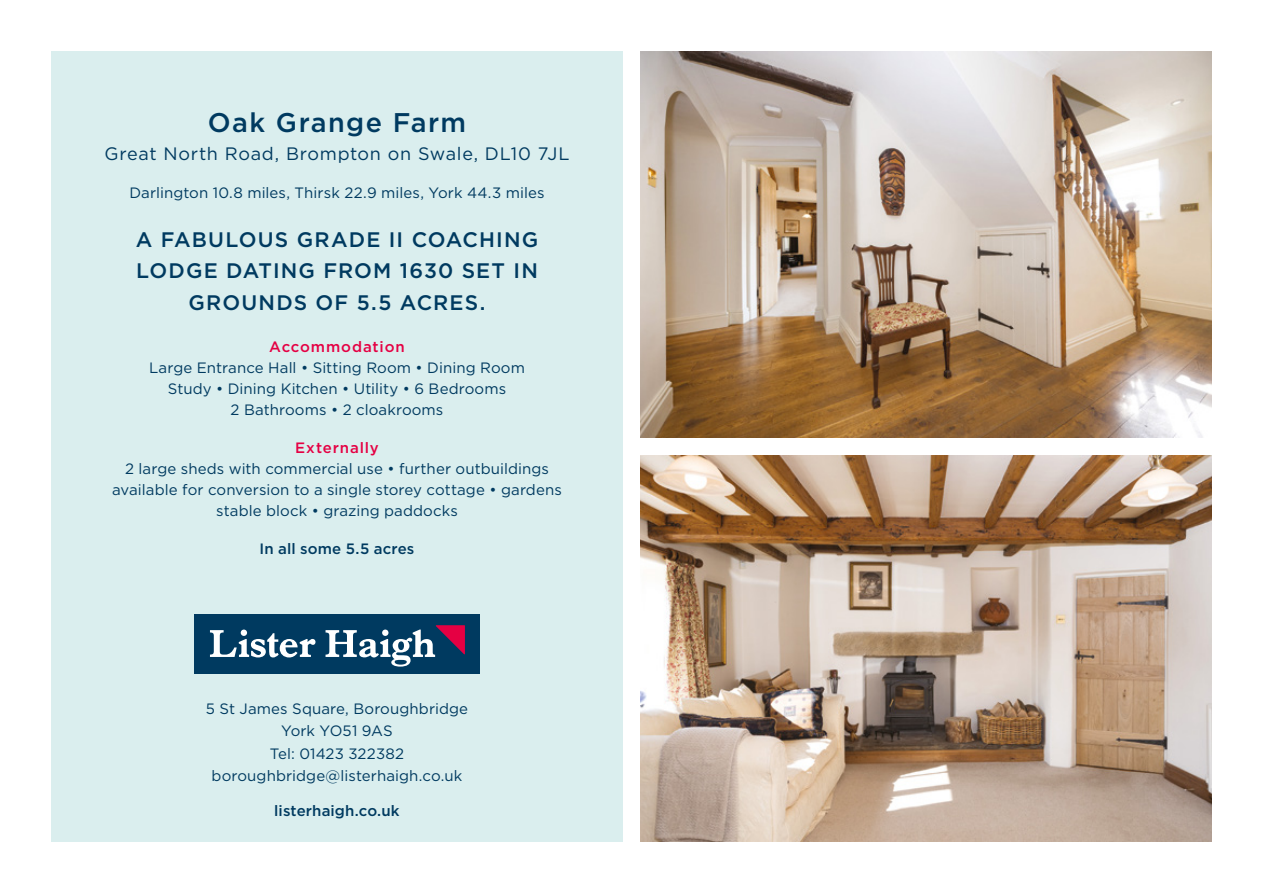
<style>
.page{position:relative;width:1263px;height:893px;background:#fff}
.page>*{position:absolute;margin:0;border:0;box-sizing:border-box;transform-origin:0 0}
._04_Name{font:500 27px "Gotham";letter-spacing:.05em;color:#003a60}
._06_Strapline{font:500 21px/31.5px "Gotham";letter-spacing:.055em;color:#003a60;text-align:center}
._05_Full_Address{font:18px "Gotham";letter-spacing:.04em;color:#003a60}
._08_Summary_Body{font:15px/21px "Gotham";letter-spacing:.005em;color:#003a60;text-align:center}
._11_Office_Address{font:15px/22.5px "Gotham";letter-spacing:.01em;color:#003a60;text-align:center}
._07_Summary_Headings{font:500 15px "Gotham";letter-spacing:.06em;color:#e50043}
._08_Summary_Body-2{font:500 15px "Gotham";letter-spacing:.01em;color:#003a60}
._10_Acreage_Web_Addr{font:500 15px "Gotham";letter-spacing:.005em;color:#003a60}
</style>
<div class="page">
<div style="left:51px;top:51px;width:572px;height:791px;background:#daeeee"></div>
<div style="left:194px;top:614px;width:286px;height:59px;background:#003a60"></div>
<svg style="left:210px;top:630px;width:105px;height:27px"></svg>
<svg style="left:326px;top:625px;width:139px;height:42px"></svg>
<img style="left:640px;top:51px;width:572px;height:387px">
<img style="left:640px;top:455px;width:572px;height:387px">
<p class="_04_Name" style="left:208px;top:105px;width:260px">Oak Grange Farm</p>
<p class="_05_Full_Address" style="left:104px;top:143px;width:467px">Great North Road, Brompton on Swale, DL10 7JL</p>
<p class="_08_Summary_Body" style="left:129px;top:182px;width:417px">Darlington 10.8 miles, Thirsk 22.9 miles, York 44.3 miles</p>
<p class="_06_Strapline" style="left:136px;top:223px;width:404px">A FABULOUS GRADE II COACHING<br>LODGE DATING FROM 1630 SET IN<br>GROUNDS OF 5.5 ACRES.</p>
<p class="_07_Summary_Headings" style="left:269px;top:337px;width:137px">Accommodation</p>
<p class="_08_Summary_Body" style="left:149px;top:357px;width:377px">Large Entrance Hall • Sitting Room • Dining Room<br>Study • Dining Kitchen • Utility • 6 Bedrooms<br>2 Bathrooms • 2 cloakrooms</p>
<p class="_07_Summary_Headings" style="left:295px;top:438px;width:85px">Externally</p>
<p class="_08_Summary_Body" style="left:112px;top:458px;width:451px">2 large sheds with commercial use • further outbuildings available for conversion to a single storey cottage • gardens stable block • grazing paddocks</p>
<p class="_08_Summary_Body-2" style="left:259px;top:539px;width:156px">In all some 5.5 acres</p>
<p class="_11_Office_Address" style="left:206px;top:697px;width:264px">5 St James Square, Boroughbridge<br>York YO51 9AS</p>
<p class="_11_Office_Address" style="left:270px;top:742px;width:136px">Tel: 01423 322382</p>
<p class="_11_Office_Address" style="left:212px;top:764px;width:252px">boroughbridge@listerhaigh.co.uk</p>
<p class="_10_Acreage_Web_Addr" style="left:274px;top:801px;width:127px">listerhaigh.co.uk</p>
</div>
